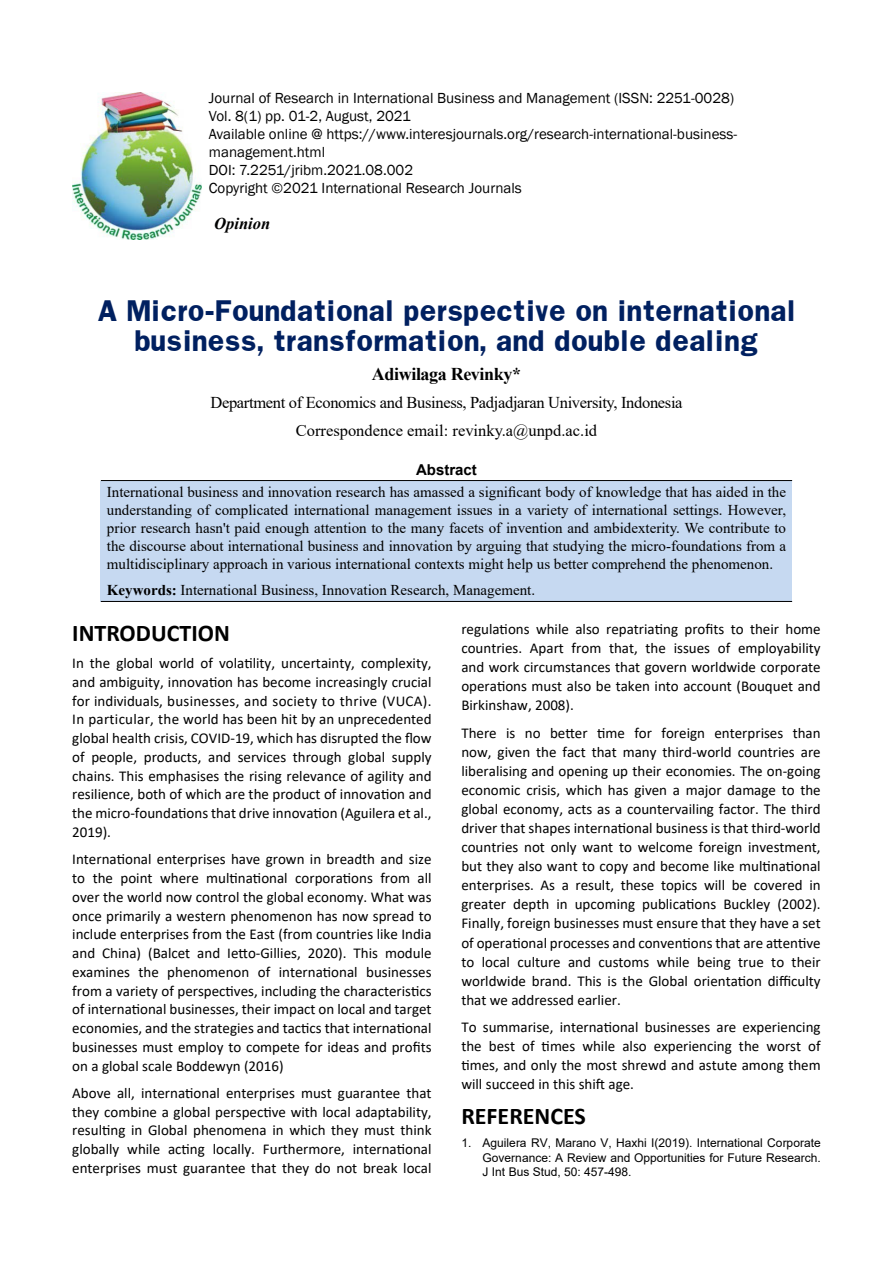
<style>
.page{position:relative;width:893px;height:1263px;background:#fff}
.page>*{position:absolute;margin:0;border:0;box-sizing:border-box;transform-origin:0 0}
.t1{font:700 25.5px/30px "Franklin";color:#002060;text-align:center}
.t2{font:700 24px "Calibri";color:#000}
.t3{font:700 18px "Times New Roman";letter-spacing:-.02em;color:#000}
.t4{font:16.5px/28.3px "Times New Roman";letter-spacing:-.02em;color:#000;text-align:center}
.t5{font:italic 700 16.5px "Times New Roman";color:#000101}
.t6{font:15px/18.8px "Calibri";color:#000;text-align:justify}
.t7{font:15px/18px "Times New Roman";color:#000;text-align:justify}
.t8{font:15px/18px "Franklin Gothic";color:#000}
.t9{font:700 15px "Arial";color:#000}
.t10{font:12px/14.4px "Arial";color:#000;text-align:justify}
.s1{font-weight:700}
</style>
<div class="page">
<img style="left:72px;top:93px;width:129px;height:147px">
<div style="left:101px;top:480px;width:691px;height:121px;background:#c6d9f1"></div>
<hr style="left:101px;top:601px;width:691px;height:1px;background:#000">
<hr style="left:101px;top:480px;width:691px;height:1px;background:#000">
<p class="t8" style="left:209px;top:90px;width:530px">Journal of Research in International Business and Management (ISSN: 2251-0028)<br>Vol. 8(1) pp. 01-2, August, 2021<br>Available online @ https://www.interesjournals.org/research-international-business&shy;management.html<br>DOI: 7.2251/jribm.2021.08.002<br>Copyright ©2021 International Research Journals</p>
<p class="t5" style="left:214px;top:212px;width:57px">Opinion</p>
<h1 class="t1" style="left:97px;top:296px;width:699px">A Micro-Foundational perspective on international business, transformation, and double dealing</h1>
<p class="t3" style="left:372px;top:361px;width:151px">Adiwilaga Revinky*</p>
<p class="t4" style="left:210px;top:388px;width:474px">Department of Economics and Business, Padjadjaran University, Indonesia<br>Correspondence email: revinky.a@unpd.ac.id</p>
<p class="t9" style="left:416px;top:459px;width:62px">Abstract</p>
<p class="t7" style="left:107px;top:482px;width:681px">International business and innovation research has amassed a significant body of knowledge that has aided in the understanding of complicated international management issues in a variety of international settings. However, prior research hasn't paid enough attention to the many facets of invention and ambidexterity. We contribute to the discourse about international business and innovation by arguing that studying the micro-foundations from a multidisciplinary approach in various international contexts might help us better comprehend the phenomenon.</p>
<p class="t7" style="left:107px;top:581px;width:430px"><span class="s1">Keywords:</span> International Business, Innovation Research, Management.</p>
<h2 class="t2" style="left:72px;top:616px;width:159px">INTRODUCTION</h2>
<p class="t6" style="left:72px;top:653px;width:361px">In the global world of volatility, uncertainty, complexity, and ambiguity, innovation has become increasingly crucial for individuals, businesses, and society to thrive (VUCA).<br>In particular, the world has been hit by an unprecedented global health crisis, COVID-19, which has disrupted the flow of people, products, and services through global supply chains. This emphasises the rising relevance of agility and resilience, both of which are the product of innovation and the micro-foundations that drive innovation (Aguilera et al., 2019).</p>
<p class="t6" style="left:72px;top:849px;width:361px">International enterprises have grown in breadth and size to the point where multinational corporations from all over the world now control the global economy. What was once primarily a western phenomenon has now spread to include enterprises from the East (from countries like India and China) (Balcet and Ietto-Gillies, 2020). This module examines the phenomenon of international businesses from a variety of perspectives, including the characteristics of international businesses, their impact on local and target economies, and the strategies and tactics that international businesses must employ to compete for ideas and profits on a global scale Boddewyn (2016)</p>
<p class="t6" style="left:72px;top:1083px;width:361px">Above all, international enterprises must guarantee that they combine a global perspective with local adaptability, resulting in Global phenomena in which they must think globally while acting locally. Furthermore, international enterprises must guarantee that they do not break local</p>
<p class="t6" style="left:461px;top:619px;width:361px">regulations while also repatriating profits to their home countries. Apart from that, the issues of employability and work circumstances that govern worldwide corporate operations must also be taken into account (Bouquet and Birkinshaw, 2008).</p>
<p class="t6" style="left:461px;top:723px;width:361px">There is no better time for foreign enterprises than now, given the fact that many third-world countries are liberalising and opening up their economies. The on-going economic crisis, which has given a major damage to the global economy, acts as a countervailing factor. The third driver that shapes international business is that third-world countries not only want to welcome foreign investment, but they also want to copy and become like multinational enterprises. As a result, these topics will be covered in greater depth in upcoming publications Buckley (2002).<br>Finally, foreign businesses must ensure that they have a set of operational processes and conventions that are attentive to local culture and customs while being true to their worldwide brand. This is the Global orientation difficulty that we addressed earlier.</p>
<p class="t6" style="left:461px;top:1017px;width:361px">To summarise, international businesses are experiencing the best of times while also experiencing the worst of times, and only the most shrewd and astute among them will succeed in this shift age.</p>
<h2 class="t2" style="left:461px;top:1099px;width:126px">REFERENCES</h2>
<p class="t10" style="left:483px;top:1136px;width:340px;text-indent:-21px">1. Aguilera RV, Marano V, Haxhi I(2019). International Corporate Governance: A Review and Opportunities for Future Research.<br>J Int Bus Stud, 50: 457-498.</p>
</div>
